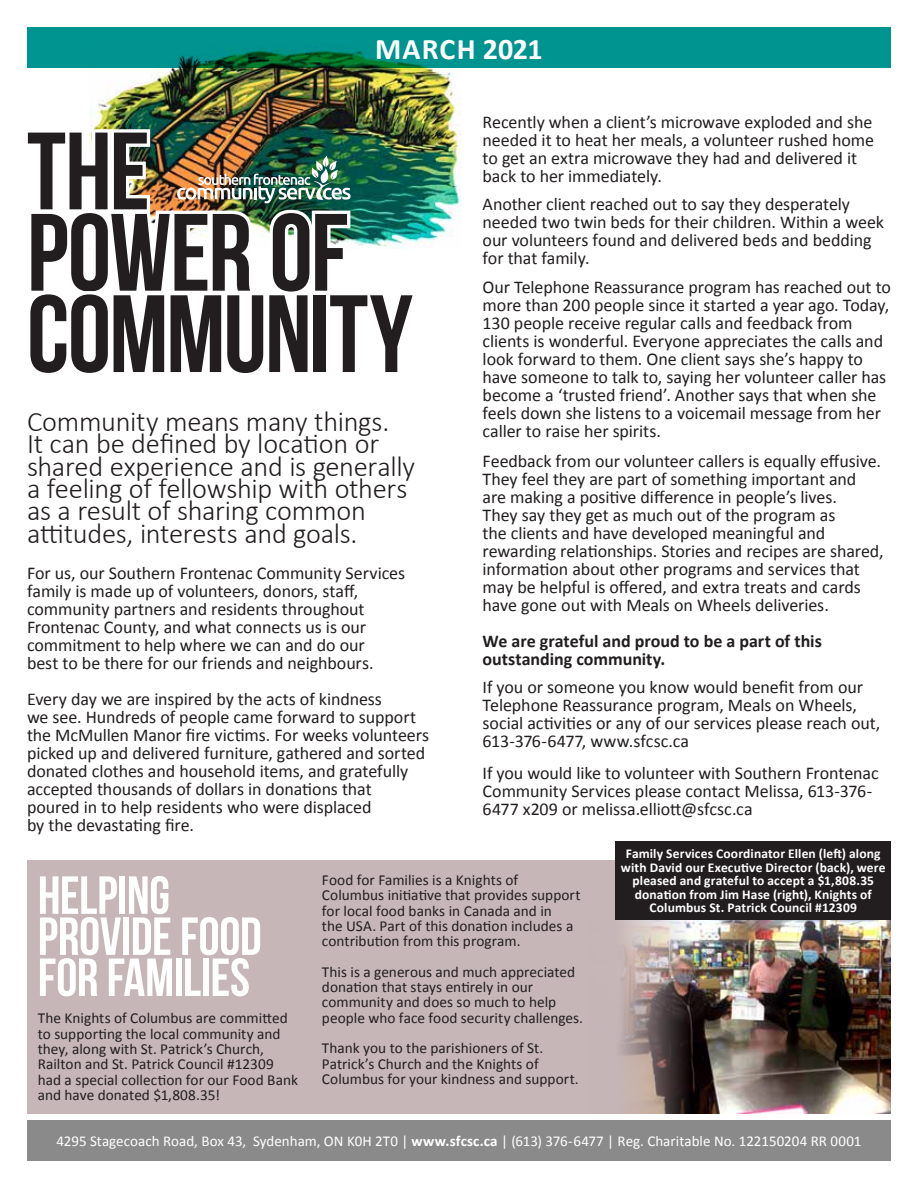
<style>
.page{position:relative;width:918px;height:1188px;background:#fff}
.page>*{position:absolute;margin:0;border:0;box-sizing:border-box;transform-origin:0 0}
.t1{font:109.65px/81.3px "Bebas Neue";letter-spacing:-.02em;color:#221e1f}
.t2{font:53.4px/41.1px "Bebas Neue";letter-spacing:-.01em;color:#fff}
.t3{font:700 30px "Calibri";letter-spacing:.025em;color:#fff}
.t4{font:300 28.5px/22.5px "Calibri";letter-spacing:-.01em;color:#221e1f}
.t5{font:18px/18px "Calibri";letter-spacing:-.005em;color:#221e1f}
.t6{font:700 18px/18px "Calibri";color:#221e1f}
.t7{font:15.3px/15.3px "Calibri";color:#221e1f}
.t8{font:15px "Calibri";letter-spacing:.005em;color:#fff}
.t9{font:700 13.5px/13.5px "Calibri";letter-spacing:.01em;color:#fff;text-align:center}
.s1{font-weight:700}
</style>
<div class="page">
<div style="left:27px;top:27px;width:864px;height:41px;background:#009491"></div>
<img style="left:90px;top:48px;width:371px;height:193px">
<div style="left:27px;top:861px;width:864px;height:253px;background:#c6b6b8"></div>
<img style="left:615px;top:861px;width:276px;height:253px">
<div style="left:27px;top:1120px;width:864px;height:41px;background:#8a8a8a"></div>
<img style="left:89px;top:126px;width:332px;height:123px">
<div style="left:616px;top:841px;width:275px;height:79px;background:#221e1f"></div>
<h3 class="t3" style="left:375px;top:27px;width:169px">MARCH 2021</h3>
<h1 class="t1" style="left:27px;top:129px;width:388px">THE<br>POWER OF<br>COMMUNITY</h1>
<h3 class="t4" style="left:27px;top:410px;width:390px">Community means many things.<br>It can be defined by location or shared experience and is generally a feeling of fellowship with others as a result of sharing common attitudes, interests and goals.</h3>
<p class="t5" style="left:27px;top:563px;width:380px">For us, our Southern Frontenac Community Services family is made up of volunteers, donors, staff, community partners and residents throughout Frontenac County, and what connects us is our commitment to help where we can and do our<br>best to be there for our friends and neighbours.</p>
<p class="t5" style="left:27px;top:689px;width:404px">Every day we are inspired by the acts of kindness<br>we see. Hundreds of people came forward to support the McMullen Manor fire victims. For weeks volunteers picked up and delivered furniture, gathered and sorted donated clothes and household items, and gratefully accepted thousands of dollars in donations that<br>poured in to help residents who were displaced<br>by the devastating fire.</p>
<p class="t5" style="left:483px;top:112px;width:393px">Recently when a client’s microwave exploded and she needed it to heat her meals, a volunteer rushed home to get an extra microwave they had and delivered it back to her immediately.</p>
<p class="t5" style="left:483px;top:195px;width:403px">Another client reached out to say they desperately needed two twin beds for their children. Within a week our volunteers found and delivered beds and bedding for that family.</p>
<p class="t5" style="left:483px;top:277px;width:410px">Our Telephone Reassurance program has reached out to more than 200 people since it started a year ago. Today, 130 people receive regular calls and feedback from clients is wonderful. Everyone appreciates the calls and look forward to them. One client says she’s happy to have someone to talk to, saying her volunteer caller has become a ‘trusted friend’. Another says that when she feels down she listens to a voicemail message from her caller to raise her spirits.</p>
<p class="t5" style="left:483px;top:451px;width:403px">Feedback from our volunteer callers is equally effusive.<br>They feel they are part of something important and are making a positive difference in people’s lives.<br>They say they get as much out of the program as<br>the clients and have developed meaningful and rewarding relationships. Stories and recipes are shared, information about other programs and services that may be helpful is offered, and extra treats and cards have gone out with Meals on Wheels deliveries.</p>
<p class="t6" style="left:483px;top:631px;width:341px">We are grateful and proud to be a part of this outstanding community.</p>
<p class="t5" style="left:483px;top:678px;width:399px">If you or someone you know would benefit from our Telephone Reassurance program, Meals on Wheels, social activities or any of our services please reach out, 613-376-6477, www.sfcsc.ca</p>
<p class="t5" style="left:483px;top:763px;width:397px">If you would like to volunteer with Southern Frontenac<br>Community Services please contact Melissa, 613-376-<br>6477 x209 or melissa.elliott@sfcsc.ca</p>
<h2 class="t2" style="left:38px;top:874px;width:225px">HELPING<br>PROVIDE FOOD<br>FOR FAMILIES</h2>
<p class="t7" style="left:38px;top:1010px;width:262px">The Knights of Columbus are committed to supporting the local community and they, along with St. Patrick’s Church, Railton and St. Patrick Council #12309 had a special collection for our Food Bank and have donated $1,808.35!</p>
<p class="t7" style="left:322px;top:872px;width:260px">Food for Families is a Knights of Columbus initiative that provides support for local food banks in Canada and in<br>the USA. Part of this donation includes a contribution from this program.</p>
<p class="t7" style="left:322px;top:963px;width:263px">This is a generous and much appreciated donation that stays entirely in our community and does so much to help people who face food security challenges.</p>
<p class="t7" style="left:322px;top:1040px;width:258px">Thank you to the parishioners of St.<br>Patrick’s Church and the Knights of<br>Columbus for your kindness and support.</p>
<p class="t9" style="left:621px;top:847px;width:266px">Family Services Coordinator Ellen (left) along with David our Executive Director (back), were pleased and grateful to accept a $1,808.35 donation from Jim Hase (right), Knights of Columbus St. Patrick Council #12309</p>
<p class="t8" style="left:56px;top:1132px;width:807px">4295 Stagecoach Road, Box 43, Sydenham, ON K0H 2T0 | <span class="s1">www.sfcsc.ca</span> | (613) 376-6477 | Reg. Charitable No. 122150204 RR 0001</p>
</div>
